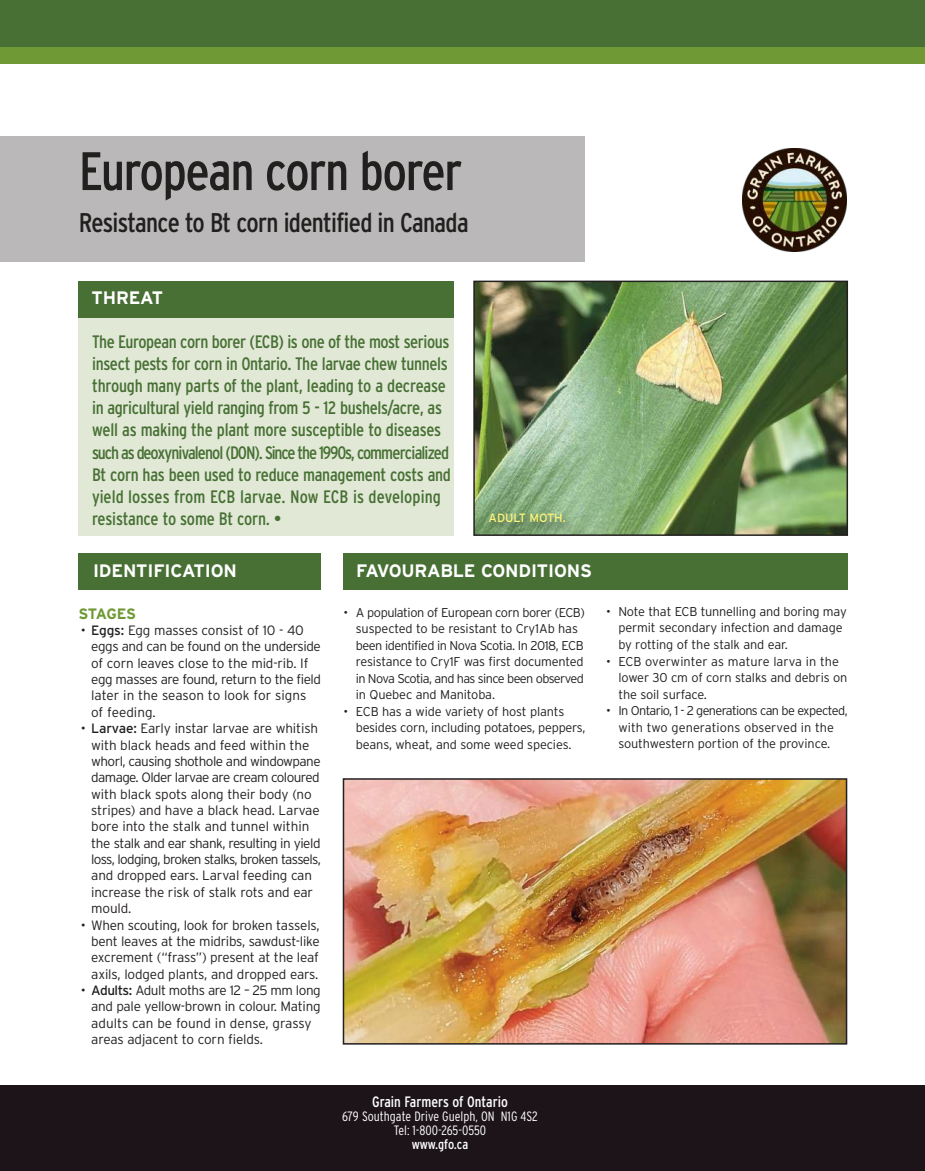
<style>
.page{position:relative;width:925px;height:1171px;background:#fff}
.page>*{position:absolute;margin:0;border:0;box-sizing:border-box;transform-origin:0 0}
.t1{font:condensed 54px "Interstate";letter-spacing:-.025em;color:#221f1f}
.t2{font:condensed 27px "Interstate";letter-spacing:-.025em;color:#221f1f}
.t3{font:condensed 18px/22.2px "Interstate";letter-spacing:-.02em;color:#487035}
.t4{font:700 18px "Interstate";letter-spacing:-.01em;color:#fff}
.t5{font:condensed 15px "Interstate";color:#fff}
.t6{font:700 15px "Interstate";letter-spacing:-.035em;color:#6e9934}
.t7{font:300 13.5px/16.4px "Interstate";letter-spacing:-.02em;color:#221f1f}
.t8{font:300 condensed 13.5px/14px "Interstate";color:#fff;text-align:center}
.t9{font:condensed 13.5px "Interstate";color:#fff}
.t10{font:300 12.75px/16.5px "Interstate";letter-spacing:-.015em;color:#221f1f}
.t11{font:300 12.75px/16.5px "Interstate";letter-spacing:-.035em;color:#221f1f}
.t12{font:12px "Interstate";letter-spacing:-.01em;color:#fff579}
.s1{font-weight:400}
</style>
<div class="page">
<div style="left:0;top:137px;width:585px;height:125px;background:#bbb8ba"></div>
<div style="left:0;top:0;width:925px;height:63px;background:#487035"></div>
<div style="left:0;top:47px;width:925px;height:16px;background:#6e9934"></div>
<img style="left:743px;top:148px;width:103px;height:104px">
<div style="left:0;top:1085px;width:925px;height:85px;background:#1d141a"></div>
<img style="left:476px;top:283px;width:369px;height:249px">
<div style="left:473px;top:280px;width:375px;height:255px;border:2px solid #221f1f"></div>
<div style="left:78px;top:316px;width:375px;height:219px;background:#e1e9d6"></div>
<div style="left:78px;top:280px;width:375px;height:37px;background:#487035"></div>
<div style="left:78px;top:552px;width:243px;height:37px;background:#487035"></div>
<div style="left:343px;top:552px;width:504px;height:37px;background:#487035"></div>
<img style="left:346px;top:781px;width:498px;height:260px">
<div style="left:343px;top:778px;width:504px;height:266px;border:2px solid #221f1f"></div>
<img style="left:482px;top:505px;width:123px;height:31px">
<h1 class="t1" style="left:79px;top:147px;width:385px">European corn borer</h1>
<h2 class="t2" style="left:79px;top:211px;width:391px">Resistance to Bt corn identified in Canada</h2>
<h3 class="t4" style="left:92px;top:287px;width:73px">THREAT</h3>
<p class="t3" style="left:92px;top:331px;width:360px">The European corn borer (ECB) is one of the most serious insect pests for corn in Ontario. The larvae chew tunnels through many parts of the plant, leading to a decrease in agricultural yield ranging from 5 - 12 bushels/acre, as well as making the plant more susceptible to diseases such as deoxynivalenol (DON). Since the 1990s, commercialized Bt corn has been used to reduce management costs and yield losses from ECB larvae. Now ECB is developing resistance to some Bt corn. •</p>
<p class="t12" style="left:489px;top:512px;width:79px">ADULT MOTH.</p>
<h3 class="t4" style="left:93px;top:559px;width:145px">IDENTIFICATION</h3>
<h3 class="t4" style="left:356px;top:559px;width:237px">FAVOURABLE CONDITIONS</h3>
<p class="t11" style="left:356px;top:604px;width:230px;text-indent:-12px">• A population of European corn borer (ECB) suspected to be resistant to Cry1Ab has been identified in Nova Scotia. In 2018, ECB resistance to Cry1F was first documented in Nova Scotia, and has since been observed in Quebec and Manitoba.</p>
<p class="t10" style="left:356px;top:703px;width:231px;text-indent:-12px">• ECB has a wide variety of host plants besides corn, including potatoes, peppers, beans, wheat, and some weed species.</p>
<p class="t6" style="left:79px;top:604px;width:59px">STAGES</p>
<p class="t7" style="left:91px;top:622px;width:231px;text-indent:-10px">• <span class="s1">Eggs:</span> Egg masses consist of 10 - 40 eggs and can be found on the underside of corn leaves close to the mid-rib. If egg masses are found, return to the field later in the season to look for signs of feeding.</p>
<p class="t7" style="left:91px;top:720px;width:231px;text-indent:-10px">• <span class="s1">Larvae:</span> Early instar larvae are whitish with black heads and feed within the whorl, causing shothole and windowpane damage. Older larvae are cream coloured with black spots along their body (no stripes) and have a black head. Larvae bore into the stalk and tunnel within the stalk and ear shank, resulting in yield loss, lodging, broken stalks, broken tassels, and dropped ears. Larval feeding can increase the risk of stalk rots and ear mould.</p>
<p class="t7" style="left:91px;top:917px;width:230px;text-align:justify;text-indent:-10px">• When scouting, look for broken tassels, bent leaves at the midribs, sawdust-like excrement (“frass”) present at the leaf axils, lodged plants, and dropped ears.</p>
<p class="t7" style="left:91px;top:982px;width:231px;text-indent:-10px">• <span class="s1">Adults:</span> Adult moths are 12 – 25 mm long and pale yellow-brown in colour. Mating adults can be found in dense, grassy areas adjacent to corn fields.</p>
<p class="t10" style="left:618px;top:603px;width:230px;text-indent:-12px">• Note that ECB tunnelling and boring may permit secondary infection and damage by rotting of the stalk and ear.</p>
<p class="t10" style="left:618px;top:653px;width:230px;text-indent:-12px">• ECB overwinter as mature larva in the lower 30 cm of corn stalks and debris on the soil surface.</p>
<p class="t10" style="left:606px;top:702px;width:243px;text-align:center">• In Ontario, 1 - 2 generations can be expected, with two generations observed in the southwestern portion of the province.</p>
<p class="t5" style="left:372px;top:1094px;width:137px">Grain Farmers of Ontario</p>
<p class="t8" style="left:342px;top:1109px;width:197px">679 Southgate Drive Guelph, ON N1G 4S2<br>Tel: 1-800-265-0550</p>
<p class="t9" style="left:412px;top:1137px;width:58px">www.gfo.ca</p>
</div>
